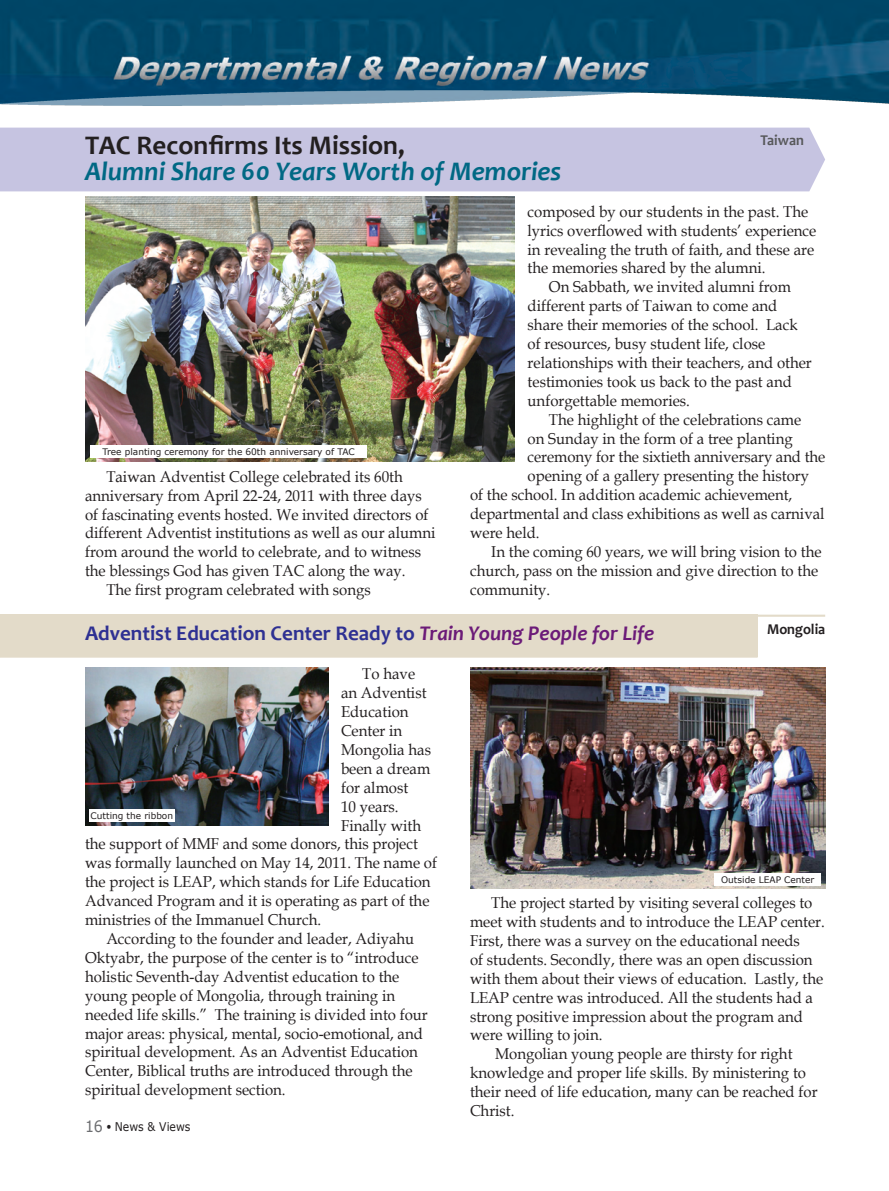
<style>
.page{position:relative;width:889px;height:1191px;background:#fff}
.page>*{position:absolute;margin:0;border:0;box-sizing:border-box;transform-origin:0 0}
.t1{font:italic 700 27px "Candara";color:#006884}
.t2{font:700 27px "Candara";color:#231f20}
.t3{font:700 21px "Candara";color:#2e3092}
.t4{font:15.75px "Book Antiqua";color:#231f20;scale:.95 1}
.t5{font:700 15px "Candara";color:#231f20;scale:.95 1}
.t6{font:700 15px "Candara";color:#57585a;scale:.95 1}
.t7{font:12px "Verdana";color:#231f20;scale:.9 1}
.t8{font:9px "Verdana";color:#231f20}
.s1{font-style:italic;color:#6b1a78}
.s2{font-size:15.75px;color:#6c6d70}
.s3{font-family:"Times New Roman";font-size:15.75px}
</style>
<div class="page">
<img style="left:0;top:0;width:889px;height:106px">
<div style="left:0;top:614px;width:757px;height:43px;background:#e3dbc9"></div>
<hr style="left:590px;top:614px;width:235px;height:3px;background:#e3dbc9">
<div style="left:0;top:128px;width:825px;height:63px;background:#c6c4e1"></div>
<img style="left:85px;top:197px;width:430px;height:265px">
<div style="left:90px;top:445px;width:277px;height:13px;background:#fff"></div>
<img style="left:85px;top:668px;width:243px;height:157px">
<div style="left:89px;top:809px;width:85px;height:13px;background:#fff"></div>
<img style="left:470px;top:668px;width:355px;height:220px">
<div style="left:714px;top:873px;width:107px;height:12px;background:#fff"></div>
<h1 class="t2" style="left:85px;top:129px;width:321px">TAC Reconfirms Its Mission,</h1>
<h1 class="t1" style="left:85px;top:155px;width:477px">Alumni Share 60 Years Worth of Memories</h1>
<p class="t6" style="left:760px;top:131px;width:47px">Taiwan</p>
<p class="t8" style="left:102px;top:446px;width:254px">Tree planting ceremony for the 60th anniversary of TAC</p>
<p class="t4" style="left:106px;top:465px;width:313px">Taiwan Adventist College celebrated its 60th</p>
<p class="t4" style="left:85px;top:484px;width:356px">anniversary from April 22-24, 2011 with three days</p>
<p class="t4" style="left:85px;top:503px;width:363px">of fascinating events hosted. We invited directors of</p>
<p class="t4" style="left:85px;top:522px;width:370px">different Adventist institutions as well as our alumni</p>
<p class="t4" style="left:85px;top:541px;width:355px">from around the world to celebrate, and to witness</p>
<p class="t4" style="left:85px;top:560px;width:339px">the blessings God has given TAC along the way.</p>
<p class="t4" style="left:106px;top:579px;width:280px">The first program celebrated with songs</p>
<p class="t4" style="left:527px;top:200px;width:297px">composed by our students in the past. The</p>
<p class="t4" style="left:527px;top:219px;width:305px">lyrics overflowed with students’ experience</p>
<p class="t4" style="left:527px;top:238px;width:303px">in revealing the truth of faith, and these are</p>
<p class="t4" style="left:527px;top:257px;width:252px">the memories shared by the alumni.</p>
<p class="t4" style="left:549px;top:276px;width:256px">On Sabbath, we invited alumni from</p>
<p class="t4" style="left:527px;top:295px;width:264px">different parts of Taiwan to come and</p>
<p class="t4" style="left:527px;top:314px;width:286px">share their memories of the school. Lack</p>
<p class="t4" style="left:527px;top:333px;width:252px">of resources, busy student life, close</p>
<p class="t4" style="left:527px;top:351px;width:301px">relationships with their teachers, and other</p>
<p class="t4" style="left:527px;top:370px;width:280px">testimonies took us back to the past and</p>
<p class="t4" style="left:527px;top:389px;width:172px">unforgettable memories.</p>
<p class="t4" style="left:549px;top:408px;width:267px">The highlight of the celebrations came</p>
<p class="t4" style="left:527px;top:427px;width:280px">on Sunday in the form of a tree planting</p>
<p class="t4" style="left:527px;top:446px;width:315px">ceremony for the sixtieth anniversary and the</p>
<p class="t4" style="left:527px;top:465px;width:298px">opening of a gallery presenting the history</p>
<p class="t4" style="left:470px;top:484px;width:341px">of the school. In addition academic achievement,</p>
<p class="t4" style="left:470px;top:503px;width:375px">departmental and class exhibitions as well as carnival</p>
<p class="t4" style="left:470px;top:522px;width:75px">were held.</p>
<p class="t4" style="left:491px;top:540px;width:349px">In the coming 60 years, we will bring vision to the</p>
<p class="t4" style="left:470px;top:559px;width:368px">church, pass on the mission and give direction to the</p>
<p class="t4" style="left:470px;top:578px;width:86px">community.</p>
<h2 class="t3" style="left:85px;top:620px;width:570px">Adventist Education Center Ready to <span class="s1">Train Young People for Life</span></h2>
<p class="t5" style="left:767px;top:620px;width:63px">Mongolia</p>
<p class="t4" style="left:362px;top:663px;width:57px">To have</p>
<p class="t4" style="left:341px;top:682px;width:91px">an Adventist</p>
<p class="t4" style="left:341px;top:700px;width:73px">Education</p>
<p class="t4" style="left:341px;top:719px;width:66px">Center in</p>
<p class="t4" style="left:341px;top:738px;width:96px">Mongolia has</p>
<p class="t4" style="left:341px;top:757px;width:95px">been a dream</p>
<p class="t4" style="left:341px;top:776px;width:72px">for almost</p>
<p class="t4" style="left:341px;top:795px;width:62px">10 years.</p>
<p class="t4" style="left:341px;top:814px;width:86px">Finally with</p>
<p class="t4" style="left:85px;top:833px;width:352px">the support of MMF and some donors, this project</p>
<p class="t4" style="left:85px;top:852px;width:372px">was formally launched on May 14, 2011. The name of</p>
<p class="t4" style="left:85px;top:871px;width:365px">the project is LEAP, which stands for Life Education</p>
<p class="t4" style="left:85px;top:889px;width:364px">Advanced Program and it is operating as part of the</p>
<p class="t4" style="left:85px;top:908px;width:250px">ministries of the Immanuel Church.</p>
<p class="t4" style="left:106px;top:927px;width:326px">According to the founder and leader, Adiyahu</p>
<p class="t4" style="left:85px;top:946px;width:353px">Oktyabr, the purpose of the center is to “introduce</p>
<p class="t4" style="left:85px;top:965px;width:332px">holistic Seventh-day Adventist education to the</p>
<p class="t4" style="left:85px;top:984px;width:328px">young people of Mongolia, through training in</p>
<p class="t4" style="left:85px;top:1003px;width:362px">needed life skills.” The training is divided into four</p>
<p class="t4" style="left:85px;top:1022px;width:357px">major areas: physical, mental, socio-emotional, and</p>
<p class="t4" style="left:85px;top:1041px;width:352px">spiritual development. As an Adventist Education</p>
<p class="t4" style="left:85px;top:1060px;width:346px">Center, Biblical truths are introduced through the</p>
<p class="t4" style="left:85px;top:1078px;width:213px">spiritual development section.</p>
<p class="t8" style="left:91px;top:810px;width:84px">Cutting the ribbon</p>
<p class="t7" style="left:85px;top:1119px;width:119px"><span class="s2">16</span> <span class="s3">•</span> News &amp; Views</p>
<p class="t8" style="left:721px;top:873px;width:95px">Outside LEAP Center</p>
<p class="t4" style="left:491px;top:891px;width:339px">The project started by visiting several colleges to</p>
<p class="t4" style="left:470px;top:910px;width:375px">meet with students and to introduce the LEAP center.</p>
<p class="t4" style="left:470px;top:929px;width:349px">First, there was a survey on the educational needs</p>
<p class="t4" style="left:470px;top:948px;width:362px">of students. Secondly, there was an open discussion</p>
<p class="t4" style="left:470px;top:967px;width:373px">with them about their views of education. Lastly, the</p>
<p class="t4" style="left:470px;top:986px;width:362px">LEAP centre was introduced. All the students had a</p>
<p class="t4" style="left:470px;top:1005px;width:352px">strong positive impression about the program and</p>
<p class="t4" style="left:470px;top:1024px;width:141px">were willing to join.</p>
<p class="t4" style="left:495px;top:1043px;width:315px">Mongolian young people are thirsty for right</p>
<p class="t4" style="left:470px;top:1062px;width:355px">knowledge and proper life skills. By ministering to</p>
<p class="t4" style="left:470px;top:1080px;width:367px">their need of life education, many can be reached for</p>
<p class="t4" style="left:470px;top:1099px;width:48px">Christ.</p>
</div>
